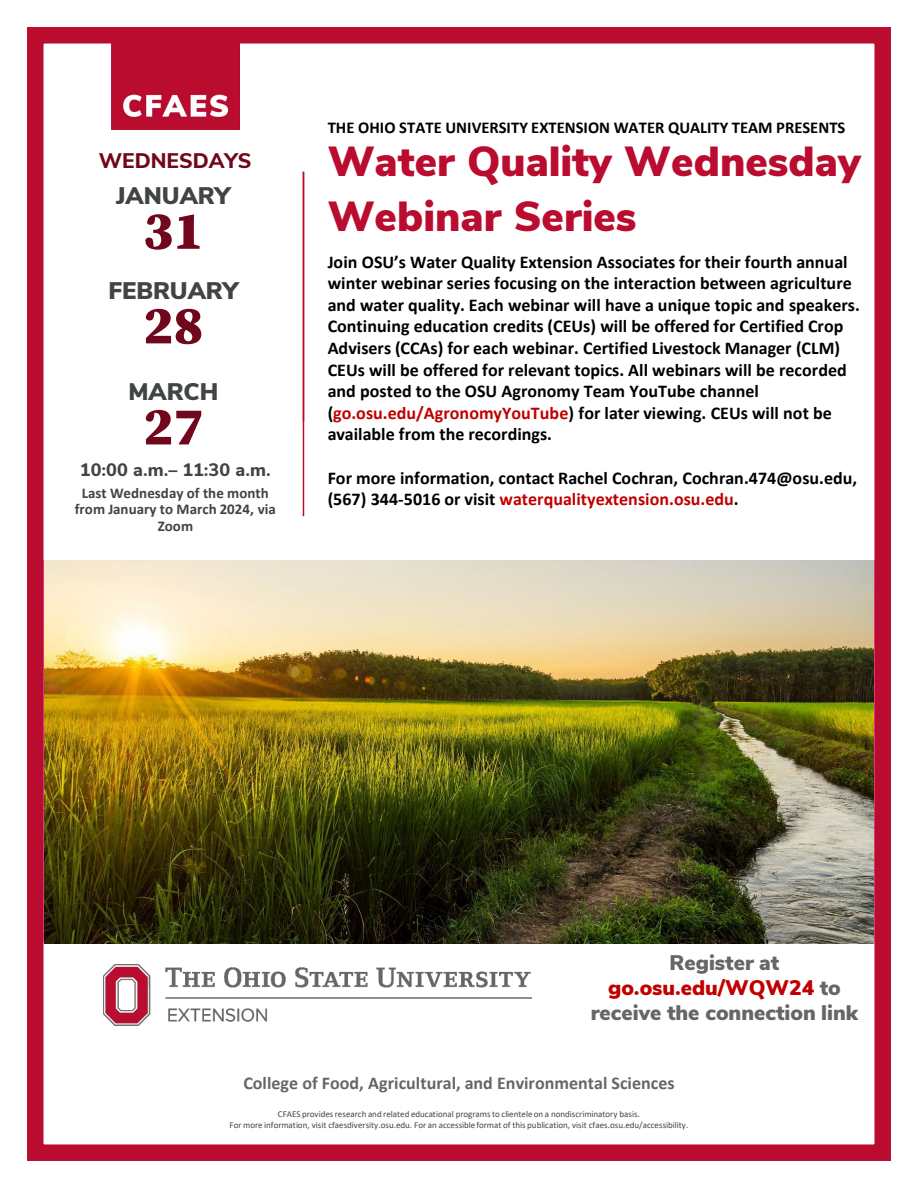
<style>
.page{position:relative;width:918px;height:1188px;background:#fff}
.page>*{position:absolute;margin:0;border:0;box-sizing:border-box;transform-origin:0 0}
.t1{font:900 54px "Buckeye Serif 2";color:#70071c}
.t2{font:900 42px/54px "Buckeye Sans 2";color:#ba0c2e}
.t3{font:900 24px "Buckeye Sans 2";color:#414444}
.t4{font:900 21px/25.2px "Buckeye Sans 2";color:#666;text-align:center}
.t5{font:800 21px "Buckeye Sans 2";color:#70071c}
.t6{font:700 18px/21.6px "Calibri";letter-spacing:.005em;color:#000}
.t7{font:700 18px "Calibri";color:#666}
.t8{font:800 18px "Buckeye Sans 2";color:#414444}
.t9{font:700 16.5px "Calibri";color:#000}
.t10{font:700 15px/16.5px "Calibri";letter-spacing:.005em;color:#414444;text-align:center}
.t11{font:9px/10.8px "Calibri";letter-spacing:-.005em;color:#414445;text-align:center}
.s1{color:#c00000}
</style>
<div class="page">
<img style="left:104px;top:965px;width:428px;height:61px">
<img style="left:111px;top:44px;width:129px;height:86px">
<hr style="left:303px;top:172px;width:1px;height:344px;background:#ba0c2e">
<div style="left:27px;top:27px;width:864px;height:1134px;border:16px solid #ba0c2e"></div>
<img style="left:44px;top:560px;width:829px;height:384px">
<p class="t5" style="left:99px;top:148px;width:154px">WEDNESDAYS</p>
<p class="t3" style="left:116px;top:180px;width:116px">JANUARY</p>
<p class="t1" style="left:143px;top:200px;width:62px">31</p>
<p class="t3" style="left:108px;top:275px;width:132px">FEBRUARY</p>
<p class="t1" style="left:143px;top:294px;width:62px">28</p>
<p class="t3" style="left:128px;top:376px;width:92px">MARCH</p>
<p class="t1" style="left:143px;top:395px;width:62px">27</p>
<p class="t8" style="left:80px;top:458px;width:192px">10:00 a.m.– 11:30 a.m.</p>
<p class="t10" style="left:75px;top:484px;width:203px">Last Wednesday of the month from January to March 2024, via<br>Zoom</p>
<p class="t9" style="left:328px;top:115px;width:519px">THE OHIO STATE UNIVERSITY EXTENSION WATER QUALITY TEAM PRESENTS</p>
<h1 class="t2" style="left:328px;top:135px;width:535px">Water Quality Wednesday<br>Webinar Series</h1>
<p class="t6" style="left:328px;top:250px;width:534px">Join OSU’s Water Quality Extension Associates for their fourth annual winter webinar series focusing on the interaction between agriculture and water quality. Each webinar will have a unique topic and speakers.<br>Continuing education credits (CEUs) will be offered for Certified Crop Advisers (CCAs) for each webinar. Certified Livestock Manager (CLM)<br>CEUs will be offered for relevant topics. All webinars will be recorded and posted to the OSU Agronomy Team YouTube channel (<span class="s1">go.osu.edu/AgronomyYouTube</span>) for later viewing. CEUs will not be available from the recordings.</p>
<p class="t6" style="left:328px;top:466px;width:531px">For more information, contact Rachel Cochran, Cochran.474@osu.edu, (567) 344-5016 or visit <span class="s1">waterqualityextension.osu.edu</span>.</p>
<p class="t4" style="left:591px;top:950px;width:269px">Register at <span class="s1">go.osu.edu/WQW24</span> to receive the connection link</p>
<p class="t7" style="left:243px;top:1070px;width:433px">College of Food, Agricultural, and Environmental Sciences</p>
<p class="t11" style="left:230px;top:1108px;width:460px">CFAES provides research and related educational programs to clientele on a nondiscriminatory basis.<br>For more information, visit cfaesdiversity.osu.edu. For an accessible format of this publication, visit cfaes.osu.edu/accessibility.</p>
</div>
